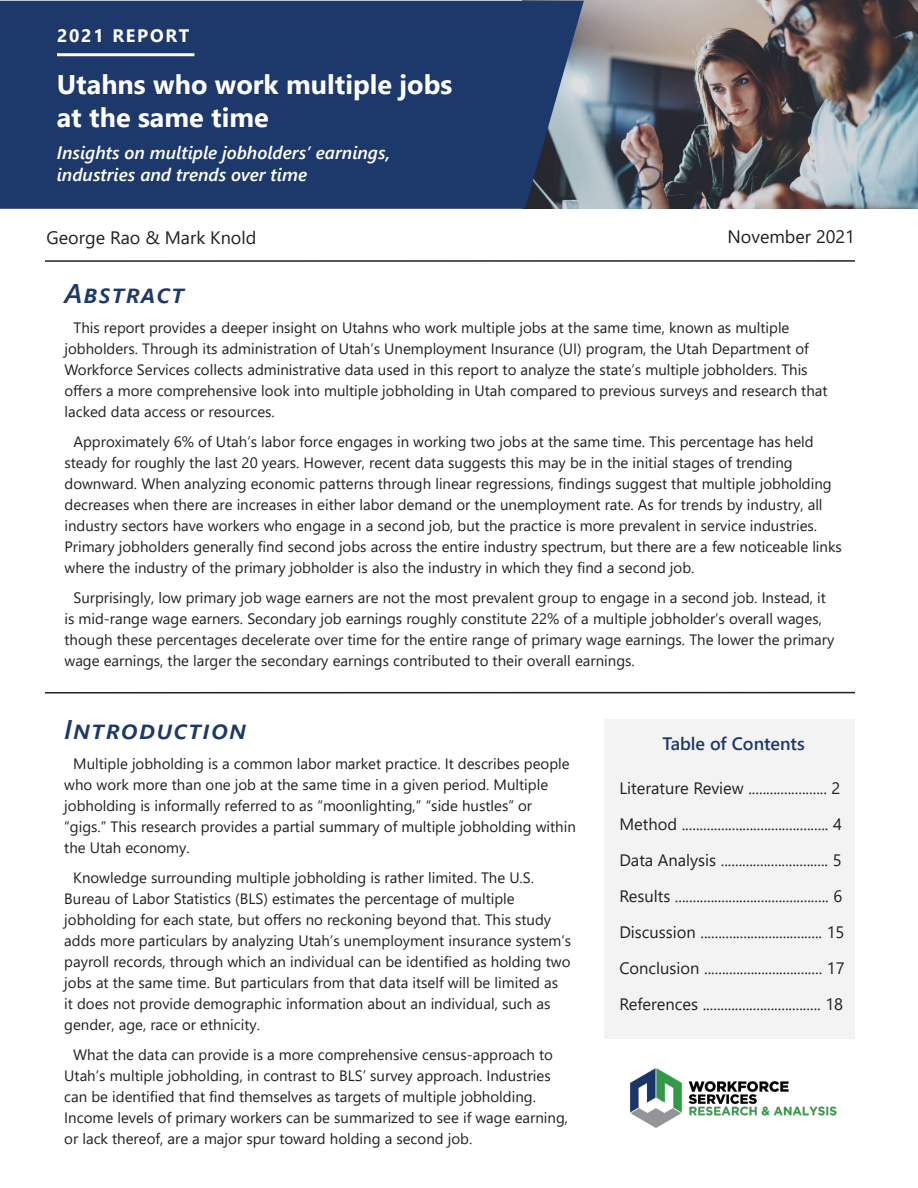
<style>
.page{position:relative;width:918px;height:1188px;background:#fff}
.page>*{position:absolute;margin:0;border:0;box-sizing:border-box;transform-origin:0 0}
.t1{font:700 27px/32.4px "Segoe UI";color:#fff}
.t2{font:italic 600 27px "Segoe UI";letter-spacing:.04em;color:#1d386a}
.t3{font:italic 600 18px/21.6px "Segoe UI";color:#fff}
.t4{font:18px "Segoe UI";color:#231f20}
.t5{font:600 18px "Segoe UI";color:#1d386a}
.t6{font:700 18px "Segoe UI";letter-spacing:.1em;color:#fff}
.t7{font:16.5px "Segoe UI";color:#231f20}
.t8{font:15px/21px "Segoe UI";color:#231f20}
</style>
<div class="page">
<div style="left:605px;top:719px;width:250px;height:320px;background:#f3f3f3"></div>
<hr style="left:45px;top:260px;width:810px;height:2px;background:#231f20">
<hr style="left:45px;top:692px;width:810px;height:2px;background:#231f20">
<img style="left:523px;top:0;width:395px;height:209px">
<div style="left:0;top:1px;width:584px;height:208px;background:#1d386a"></div>
<hr style="left:57px;top:53px;width:137px;height:3px;background:#fff">
<img style="left:630px;top:1068px;width:207px;height:60px">
<p class="t6" style="left:57px;top:19px;width:134px">2021 REPORT</p>
<p class="t1" style="left:57px;top:67px;width:397px">Utahns who work multiple jobs at the same time</p>
<p class="t3" style="left:57px;top:139px;width:335px">Insights on multiple jobholders’ earnings, industries and trends over time</p>
<p class="t4" style="left:46px;top:221px;width:211px">George Rao &amp; Mark Knold</p>
<p class="t4" style="left:727px;top:220px;width:129px">November 2021</p>
<p class="t2" style="left:64px;top:268px;width:121px">Abstract</p>
<p class="t8" style="left:64px;top:316px;width:765px;text-indent:9px">This report provides a deeper insight on Utahns who work multiple jobs at the same time, known as multiple jobholders. Through its administration of Utah’s Unemployment Insurance (UI) program, the Utah Department of Workforce Services collects administrative data used in this report to analyze the state’s multiple jobholders. This offers a more comprehensive look into multiple jobholding in Utah compared to previous surveys and research that lacked data access or resources.</p>
<p class="t8" style="left:64px;top:430px;width:779px;text-indent:9px">Approximately 6% of Utah’s labor force engages in working two jobs at the same time. This percentage has held steady for roughly the last 20 years. However, recent data suggests this may be in the initial stages of trending downward. When analyzing economic patterns through linear regressions, findings suggest that multiple jobholding decreases when there are increases in either labor demand or the unemployment rate. As for trends by industry, all industry sectors have workers who engage in a second job, but the practice is more prevalent in service industries.<br>Primary jobholders generally find second jobs across the entire industry spectrum, but there are a few noticeable links where the industry of the primary jobholder is also the industry in which they find a second job.</p>
<p class="t8" style="left:64px;top:586px;width:771px;text-indent:9px">Surprisingly, low primary job wage earners are not the most prevalent group to engage in a second job. Instead, it is mid-range wage earners. Secondary job earnings roughly constitute 22% of a multiple jobholder’s overall wages, though these percentages decelerate over time for the entire range of primary wage earnings. The lower the primary wage earnings, the larger the secondary earnings contributed to their overall earnings.</p>
<p class="t2" style="left:64px;top:704px;width:184px">Introduction</p>
<p class="t8" style="left:64px;top:752px;width:513px;text-indent:9px">Multiple jobholding is a common labor market practice. It describes people who work more than one job at the same time in a given period. Multiple jobholding is informally referred to as “moonlighting,” “side hustles” or “gigs.” This research provides a partial summary of multiple jobholding within the Utah economy.</p>
<p class="t8" style="left:64px;top:866px;width:509px;text-indent:9px">Knowledge surrounding multiple jobholding is rather limited. The U.S.<br>Bureau of Labor Statistics (BLS) estimates the percentage of multiple jobholding for each state, but offers no reckoning beyond that. This study adds more particulars by analyzing Utah’s unemployment insurance system’s payroll records, through which an individual can be identified as holding two jobs at the same time. But particulars from that data itself will be limited as<br>it does not provide demographic information about an individual, such as gender, age, race or ethnicity.</p>
<p class="t8" style="left:64px;top:1043px;width:505px;text-indent:9px">What the data can provide is a more comprehensive census-approach to Utah’s multiple jobholding, in contrast to BLS’ survey approach. Industries can be identified that find themselves as targets of multiple jobholding.<br>Income levels of primary workers can be summarized to see if wage earning, or lack thereof, are a major spur toward holding a second job.</p>
<p class="t5" style="left:663px;top:726px;width:144px">Table of Contents</p>
<p class="t7" style="left:619px;top:772px;width:223px">Literature Review ...................... 2</p>
<p class="t7" style="left:619px;top:808px;width:224px">Method ......................................... 4</p>
<p class="t7" style="left:619px;top:844px;width:224px">Data Analysis .............................. 5</p>
<p class="t7" style="left:619px;top:880px;width:224px">Results ........................................... 6</p>
<p class="t7" style="left:619px;top:916px;width:227px">Discussion .................................. 15</p>
<p class="t7" style="left:619px;top:952px;width:227px">Conclusion ................................. 17</p>
<p class="t7" style="left:619px;top:988px;width:225px">References ................................. 18</p>
</div>
